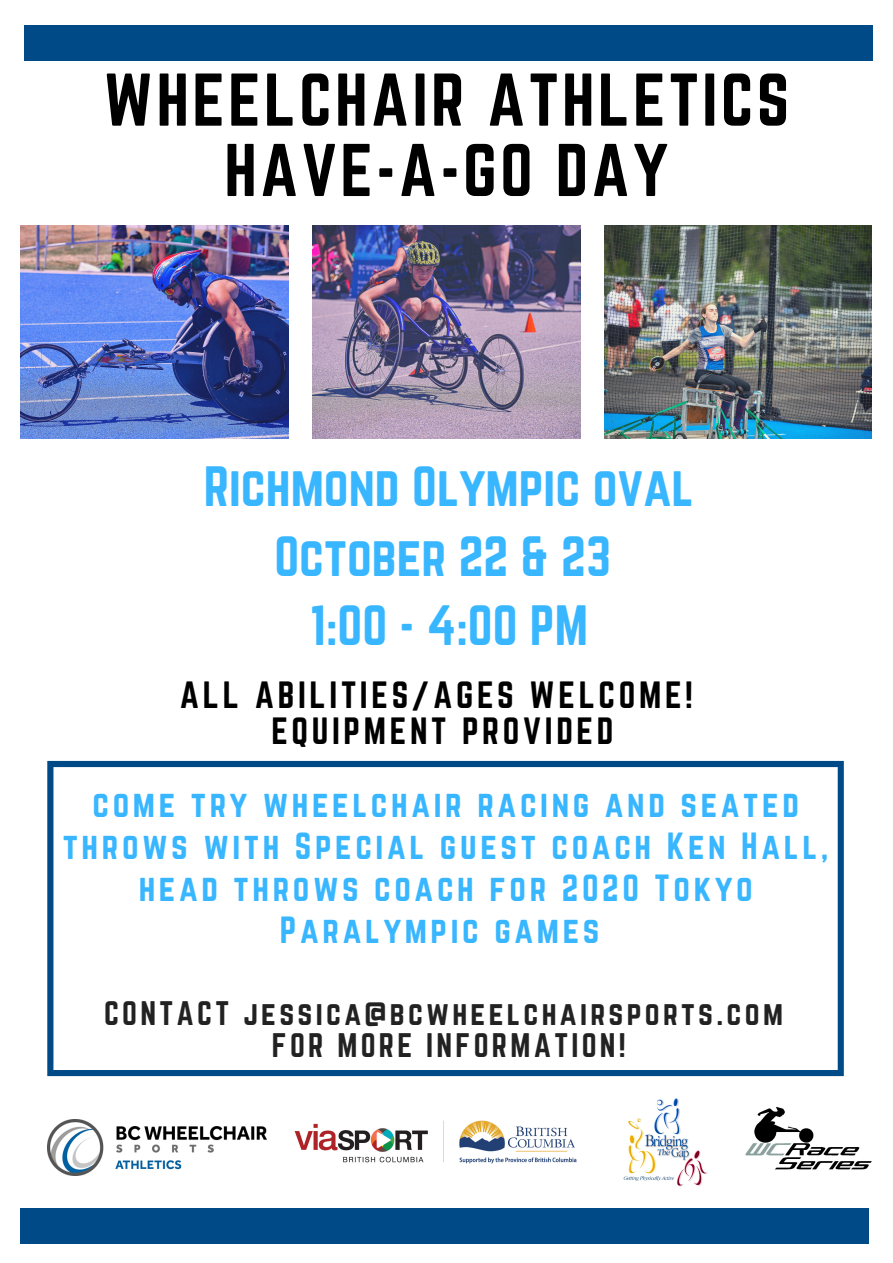
<style>
.page{position:relative;width:893px;height:1263px;background:#fff}
.page>*{position:absolute;margin:0;border:0;box-sizing:border-box;transform-origin:0 0}
.t1{font:65.18px/70.3px "Norwester";letter-spacing:.05em;color:#000;text-align:center}
.t2{font:49.65px/69.2px "Norwester";color:#38b6ff;text-align:center}
.t3{font:33.22px/36px "Norwester";letter-spacing:.11em;color:#000;text-align:center}
.t4{font:33.08px/42.2px "Norwester";letter-spacing:.11em;color:#38b6ff;text-align:center}
.t5{font:29.78px/32.6px "Norwester";letter-spacing:.11em;color:#222;text-align:center}
</style>
<div class="page">
<svg style="left:47px;top:761px;width:797px;height:315px"></svg>
<img style="left:21px;top:225px;width:267px;height:213px">
<img style="left:312px;top:225px;width:268px;height:213px">
<img style="left:604px;top:225px;width:268px;height:213px">
<img style="left:623px;top:1098px;width:85px;height:89px">
<div style="left:25px;top:25px;width:848px;height:35px;background:#004b87"></div>
<div style="left:20px;top:1208px;width:848px;height:35px;background:#004b87"></div>
<img style="left:745px;top:1106px;width:127px;height:64px">
<img style="left:294px;top:1120px;width:283px;height:44px">
<img style="left:47px;top:1120px;width:219px;height:55px">
<h1 class="t1" style="left:103px;top:64px;width:687px">WHEELCHAIR ATHLETICS<br>HAVE-A-GO DAY</h1>
<h2 class="t2" style="left:204px;top:452px;width:491px">Richmond Olympic oval<br>October 22 &amp; 23<br>1:00 - 4:00 PM</h2>
<p class="t3" style="left:180px;top:677px;width:515px">ALL ABILITIES/AGES WELCOME!<br>EQUIPMENT PROVIDED</p>
<p class="t4" style="left:63px;top:782px;width:767px">come try wheelchair racing and seated throws with Special guest coach Ken Hall, head throws coach for 2020 Tokyo<br>Paralympic games</p>
<p class="t5" style="left:104px;top:996px;width:680px">CONTACT jessica@bcwheelchairsports.com<br>FOR MORE INFORMATION!</p>
</div>
